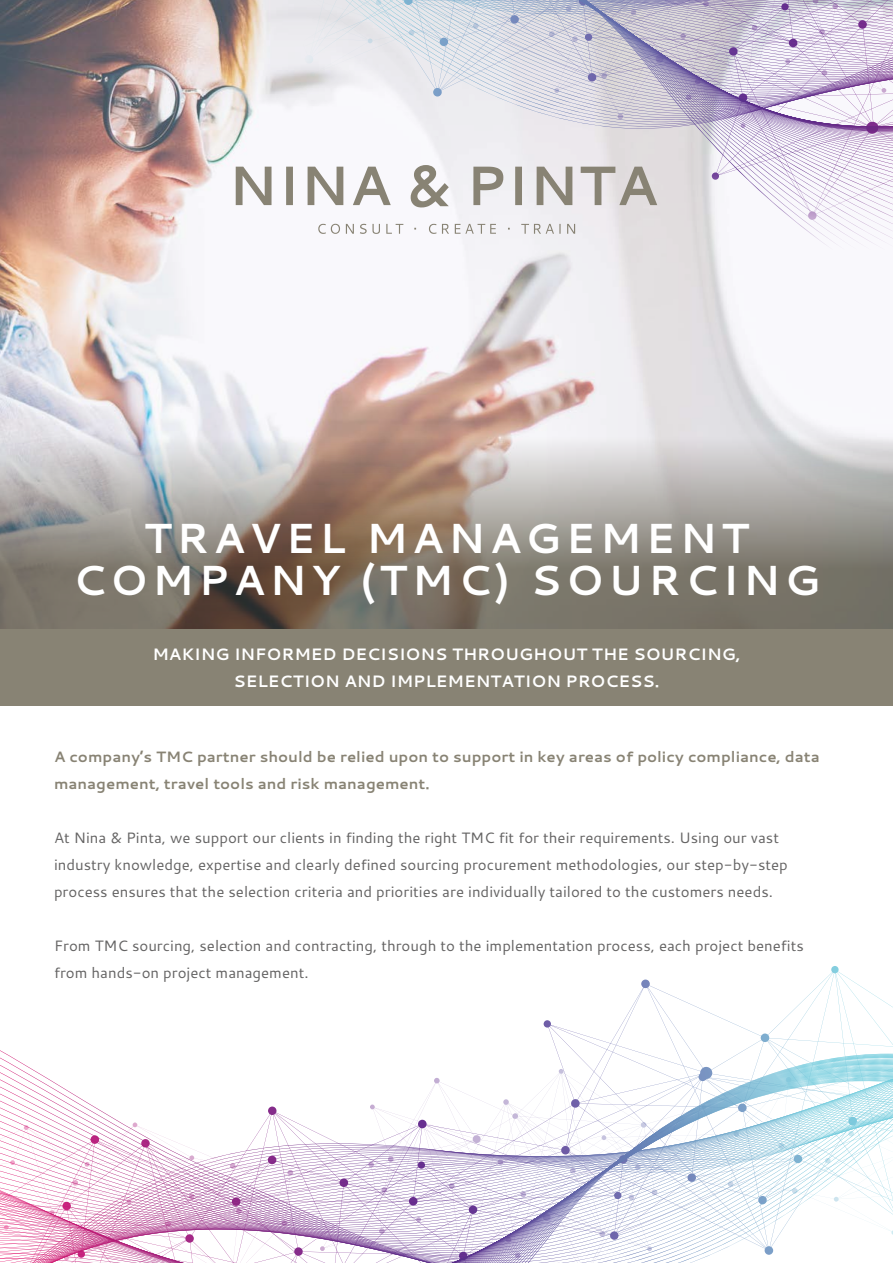
<style>
.page{position:relative;width:893px;height:1263px;background:#fff}
.page>*{position:absolute;margin:0;border:0;box-sizing:border-box;transform-origin:0 0}
.t1{font:700 42px/42px "Cantarell";letter-spacing:.1em;color:#fff;text-align:center}
.t2{font:700 16.5px/27px "Cantarell";color:#fff;text-align:center}
.t3{font:15px/27px "Cantarell";color:#646363}
.t4{font:700 15px/27px "Cantarell";color:#888374}
</style>
<div class="page">
<svg style="left:543px;top:966px;width:350px;height:78px"></svg>
<svg style="left:13px;top:1060px;width:32px;height:203px"></svg>
<svg style="left:45px;top:1077px;width:31px;height:186px"></svg>
<svg style="left:76px;top:1095px;width:31px;height:168px"></svg>
<svg style="left:107px;top:1114px;width:29px;height:149px"></svg>
<svg style="left:136px;top:1123px;width:27px;height:140px"></svg>
<svg style="left:163px;top:1136px;width:26px;height:127px"></svg>
<svg style="left:189px;top:1147px;width:23px;height:116px"></svg>
<svg style="left:212px;top:1153px;width:22px;height:110px"></svg>
<svg style="left:234px;top:1139px;width:20px;height:124px"></svg>
<svg style="left:254px;top:1106px;width:19px;height:157px"></svg>
<svg style="left:273px;top:1106px;width:17px;height:153px"></svg>
<svg style="left:290px;top:1119px;width:16px;height:144px"></svg>
<svg style="left:306px;top:1127px;width:15px;height:136px"></svg>
<svg style="left:321px;top:1134px;width:14px;height:129px"></svg>
<svg style="left:335px;top:1141px;width:14px;height:122px"></svg>
<svg style="left:349px;top:1143px;width:12px;height:120px"></svg>
<svg style="left:361px;top:1104px;width:12px;height:152px"></svg>
<svg style="left:373px;top:1052px;width:520px;height:211px"></svg>
<img style="left:0;top:0;width:893px;height:438px">
<div style="left:0;top:629px;width:893px;height:76px;background:#888374"></div>
<svg style="left:0;top:438px;width:893px;height:191px;background:#989088"></svg>
<svg style="left:236px;top:165px;width:66px;height:42px"></svg>
<svg style="left:871px;top:0;width:14px;height:250px"></svg>
<svg style="left:857px;top:0;width:14px;height:250px"></svg>
<svg style="left:845px;top:0;width:12px;height:250px"></svg>
<svg style="left:833px;top:0;width:12px;height:250px"></svg>
<svg style="left:302px;top:0;width:531px;height:250px"></svg>
<h1 class="t1" style="left:72px;top:516px;width:749px">TRAVEL MANAGEMENT<br>COMPANY (TMC) SOURCING</h1>
<p class="t2" style="left:152px;top:640px;width:589px">MAKING INFORMED DECISIONS THROUGHOUT THE SOURCING,<br>SELECTION AND IMPLEMENTATION PROCESS.</p>
<p class="t4" style="left:54px;top:743px;width:767px">A company’s TMC partner should be relied upon to support in key areas of policy compliance, data management, travel tools and risk management.</p>
<p class="t3" style="left:54px;top:824px;width:735px">At Nina &amp; Pinta, we support our clients in finding the right TMC fit for their requirements. Using our vast industry knowledge, expertise and clearly defined sourcing procurement methodologies, our step-by-step process ensures that the selection criteria and priorities are individually tailored to the customers needs.</p>
<p class="t3" style="left:54px;top:932px;width:751px">From TMC sourcing, selection and contracting, through to the implementation process, each project benefits from hands-on project management.</p>
</div>
